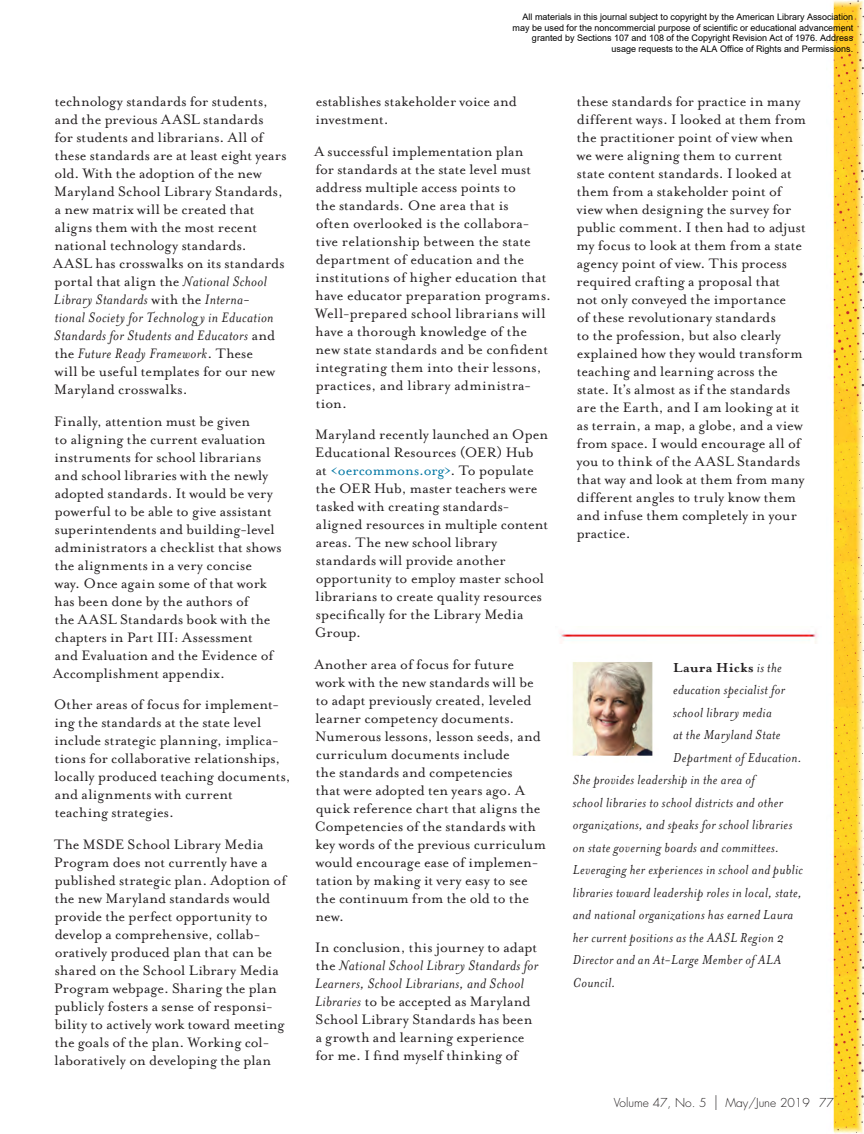
<style>
.page{position:relative;width:864px;height:1134px;background:#fff}
.page>*{position:absolute;margin:0;border:0;box-sizing:border-box;transform-origin:0 0}
.t1{font:15.75px/18px "Mrs Eaves Roman";letter-spacing:.005em;color:#231f20}
.t2{font:italic 15.75px/18px "Mrs Eaves";letter-spacing:.025em;color:#231f20}
.t3{font:italic 15px "Mrs Eaves";letter-spacing:.025em;color:#231f20}
.t4{font:700 15px "Mrs Eaves";letter-spacing:.035em;color:#231f20}
.t5{font:300 12px "Futura";color:#231f20}
.t6{font:9px/10.8px "Arial";color:#000;text-align:right}
.s1{font-family:"Mrs Eaves";font-style:italic}
.s2{font-family:"Mrs Eaves Roman";font-style:normal}
.s3{color:#0076a3}
.s4{font-weight:400;font-style:italic}
.s5{font-size:18px}
</style>
<div class="page">
<img style="left:833px;top:0;width:30px;height:1134px">
<img style="left:560px;top:631px;width:258px;height:12px">
<img style="left:572px;top:662px;width:81px;height:94px">
<p class="t1" style="left:53px;top:93px;width:235px">technology standards for students, and the previous AASL standards<br>for students and librarians. All of these standards are at least eight years old. With the adoption of the new Maryland School Library Standards, a new matrix will be created that aligns them with the most recent national technology standards.<br>AASL has crosswalks on its standards portal that align the <span class="s1">National School</span></p>
<p class="t2" style="left:54px;top:291px;width:223px">Library Standards <span class="s2">with the</span> Interna&shy;tional Society for Technolog y in Education Standards for Students and Educators <span class="s2">and the</span> Future Ready Framework<span class="s2">. These</span></p>
<p class="t1" style="left:54px;top:363px;width:222px">will be useful templates for our new<br>Maryland crosswalks.</p>
<p class="t1" style="left:53px;top:412px;width:230px">Finally, attention must be given<br>to aligning the current evaluation instruments for school librarians and school libraries with the newly adopted standards. It would be very powerful to be able to give assistant superintendents and building-level administrators a checklist that shows the alignments in a very concise<br>way. Once again some of that work has been done by the authors of<br>the AASL Standards book with the chapters in Part III: Assessment<br>and Evaluation and the Evidence of Accomplishment appendix.</p>
<p class="t1" style="left:54px;top:696px;width:238px">Other areas of focus for implement&shy;ing the standards at the state level include strategic planning, implica&shy;tions for collaborative relationships, locally produced teaching documents, and alignments with current<br>teaching strategies.</p>
<p class="t1" style="left:54px;top:835px;width:234px">The MSDE School Library Media Program does not currently have a published strategic plan. Adoption of the new Maryland standards would provide the perfect opportunity to develop a comprehensive, collab&shy;oratively produced plan that can be shared on the School Library Media Program webpage. Sharing the plan publicly fosters a sense of responsi&shy;bility to actively work toward meeting the goals of the plan. Working col&shy;laboratively on developing the plan</p>
<p class="t6" style="left:513px;top:11px;width:342px">All materials in this journal subject to copyright by the American Library Association may be used for the noncommercial purpose of scientific or educational advancement granted by Sections 107 and 108 of the Copyright Revision Act of 1976. Address usage requests to the ALA Office of Rights and Permissions.</p>
<p class="t1" style="left:315px;top:93px;width:203px">establishes stakeholder voice and investment.</p>
<p class="t1" style="left:314px;top:142px;width:238px">A successful implementation plan<br>for standards at the state level must address multiple access points to<br>the standards. One area that is<br>often overlooked is the collabora&shy;tive relationship between the state department of education and the institutions of higher education that have educator preparation programs.<br>Well-prepared school librarians will have a thorough knowledge of the new state standards and be confident integrating them into their lessons, practices, and library administra&shy;tion.</p>
<p class="t1" style="left:315px;top:426px;width:235px">Maryland recently launched an Open<br>Educational Resources (OER) Hub<br>at <span class="s3">&lt;oercommons.org&gt;</span>. To populate the OER Hub, master teachers were tasked with creating standards&shy;aligned resources in multiple content areas. The new school library standards will provide another opportunity to employ master school librarians to create quality resources specifically for the Library Media<br>Group.</p>
<p class="t1" style="left:314px;top:655px;width:233px">Another area of focus for future work with the new standards will be to adapt previously created, leveled learner competency documents.<br>Numerous lessons, lesson seeds, and curriculum documents include<br>the standards and competencies<br>that were adopted ten years ago. A quick reference chart that aligns the<br>Competencies of the standards with key words of the previous curriculum would encourage ease of implemen&shy;tation by making it very easy to see the continuum from the old to the new.</p>
<p class="t1" style="left:315px;top:939px;width:223px">In conclusion, this journey to adapt</p>
<p class="t2" style="left:315px;top:957px;width:225px"><span class="s2">the</span> National School Library Standards for<br>Learners, School Librarians, and School</p>
<p class="t1" style="left:315px;top:993px;width:219px"><span class="s1">Libraries</span> to be accepted as Maryland School Library Standards has been a growth and learning experience for me. I find myself thinking of</p>
<p class="t1" style="left:576px;top:93px;width:231px">these standards for practice in many different ways. I looked at them from the practitioner point of view when we were aligning them to current state content standards. I looked at them from a stakeholder point of view when designing the survey for public comment. I then had to adjust my focus to look at them from a state agency point of view. This process required crafting a proposal that<br>not only conveyed the importance<br>of these revolutionary standards<br>to the profession, but also clearly explained how they would transform teaching and learning across the state. It’s almost as if the standards are the Earth, and I am looking at it as terrain, a map, a globe, and a view from space. I would encourage all of you to think of the AASL Standards that way and look at them from many different angles to truly know them and infuse them completely in your practice.</p>
<p class="t4" style="left:673px;top:659px;width:110px">Laura Hicks <span class="s4">is the</span></p>
<p class="t3" style="left:673px;top:682px;width:113px">education specialist for</p>
<p class="t3" style="left:673px;top:704px;width:100px">school library media</p>
<p class="t3" style="left:673px;top:727px;width:109px">at the Maryland State</p>
<p class="t3" style="left:673px;top:749px;width:130px">Department of Education.</p>
<p class="t3" style="left:573px;top:772px;width:183px">She provides leadership in the area of</p>
<p class="t3" style="left:573px;top:794px;width:212px">school libraries to school districts and other</p>
<p class="t3" style="left:573px;top:817px;width:221px">organizations, and speaks for school libraries</p>
<p class="t3" style="left:573px;top:839px;width:208px">on state governing boards and committees.</p>
<p class="t3" style="left:573px;top:862px;width:232px">Leveraging her experiences in school and public</p>
<p class="t3" style="left:573px;top:884px;width:231px">libraries toward leadership roles in local, state,</p>
<p class="t3" style="left:573px;top:907px;width:222px">and national organizations has earned Laura</p>
<p class="t3" style="left:573px;top:929px;width:213px">her current positions as the AASL Region 2</p>
<p class="t3" style="left:573px;top:952px;width:210px">Director and an At-Large Member of ALA</p>
<p class="t3" style="left:573px;top:974px;width:44px">Council.</p>
<p class="t5" style="left:614px;top:1095px;width:221px">Volume 47, No. 5 <span class="s5">|</span> May/June 2019 77</p>
</div>
